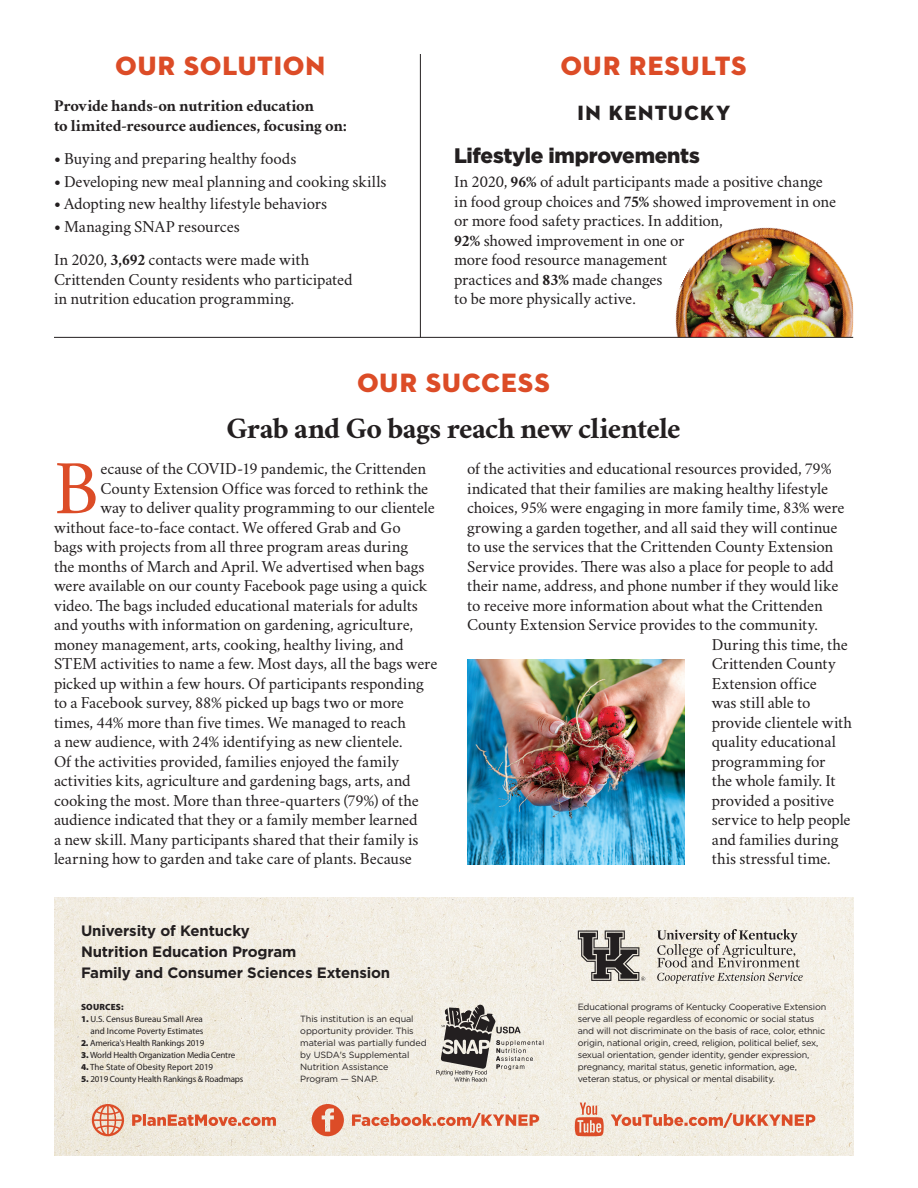
<style>
.page{position:relative;width:918px;height:1188px;background:#fff}
.page>*{position:absolute;margin:0;border:0;box-sizing:border-box;transform-origin:0 0}
.Body{font:75.45px "Crimson";color:#dc4c27}
.Headline{font:700 30px "Crimson";letter-spacing:-.02em;color:#231f20}
.Section_Heading{font:27px "Neutraface 2 Display Titling";letter-spacing:.04em;color:#dc4c27}
.Subhead{font:900 21px "Gotham";letter-spacing:-.015em;color:#231f20}
.Body_Front{font:21px "Neutraface 2 Display Titling";letter-spacing:.07em;color:#231f20}
.Body-2{font:16.5px "Crimson";letter-spacing:-.01em;color:#231f20}
.Body_Front-2{font:16.5px/19.5px "Crimson";letter-spacing:-.01em;color:#231f20}
.Body_Front-3{font:700 16.5px/19.5px "Crimson";letter-spacing:-.01em;color:#231f20}
.Body-3{font:16.5px "Crimson";letter-spacing:.01em;color:#231f20}
.Credit_box_heading{font:700 15px "Gotham";letter-spacing:-.01em;color:#231f20}
.t1{font:9px/12px "Gotham";letter-spacing:-.02em;color:#231f20}
.Sources{font:9px "Myriad Pro";letter-spacing:-.02em;color:#231f20}
.Sources-2{font:9px/12px "Myriad Pro";color:#231f20;text-align:right}
.Sources-3{font:900 9px "Myriad Pro";letter-spacing:.02em;color:#231f20}
.s1{font-weight:700}
.s2{font-weight:900}
</style>
<div class="page">
<img style="left:54px;top:897px;width:799px;height:259px">
<img style="left:671px;top:227px;width:182px;height:110px">
<hr style="left:420px;top:54px;width:1px;height:283px;background:#231f20">
<hr style="left:54px;top:337px;width:799px;height:1px;background:#231f20">
<svg style="left:578px;top:931px;width:67px;height:50px;background:#8c8883"></svg>
<svg style="left:657px;top:929px;width:146px;height:54px;background:#cdc9c1"></svg>
<svg style="left:436px;top:1005px;width:108px;height:77px;background:#b7b3ad"></svg>
<svg style="left:312px;top:1104px;width:32px;height:32px"></svg>
<svg style="left:352px;top:1113px;width:187px;height:15px;background:#e8ad98"></svg>
<svg style="left:132px;top:1114px;width:144px;height:12px;background:#e59a81"></svg>
<svg style="left:92px;top:1104px;width:32px;height:32px"></svg>
<svg style="left:611px;top:1113px;width:204px;height:15px;background:#e8ae99"></svg>
<svg style="left:575px;top:1103px;width:29px;height:33px"></svg>
<img style="left:467px;top:659px;width:218px;height:205px">
<p class="Section_Heading" style="left:115px;top:49px;width:211px">OUR SOLUTION</p>
<p class="Section_Heading" style="left:561px;top:49px;width:187px">OUR RESULTS</p>
<p class="Body_Front-3" style="left:54px;top:96px;width:295px">Provide hands-on nutrition education<br>to limited-resource audiences, focusing on:</p>
<p class="Body_Front-2" style="left:54px;top:148px;width:244px"><span class="s1">•</span> Buying and preparing healthy foods</p>
<p class="Body_Front-2" style="left:54px;top:170px;width:334px"><span class="s1">•</span> Developing new meal planning and cooking skills</p>
<p class="Body_Front-2" style="left:54px;top:193px;width:275px"><span class="s1">•</span> Adopting new healthy lifestyle behaviors</p>
<p class="Body_Front-2" style="left:54px;top:216px;width:187px"><span class="s1">•</span> Managing SNAP resources</p>
<p class="Body_Front-2" style="left:54px;top:249px;width:300px">In 2020, <span class="s1">3,692</span> contacts were made with<br>Crittenden County residents who participated in nutrition education programming.</p>
<p class="Body_Front" style="left:577px;top:99px;width:154px">IN KENTUCKY</p>
<p class="Subhead" style="left:454px;top:141px;width:247px">Lifestyle improvements</p>
<p class="Body_Front-2" style="left:454px;top:171px;width:384px">In 2020, <span class="s1">96%</span> of adult participants made a positive change in food group choices and <span class="s1">75%</span> showed improvement in one or more food safety practices. In addition,<br><span class="s1">92%</span> showed improvement in one or<br>more food resource management<br>practices and <span class="s1">83%</span> made changes<br>to be more physically active.</p>
<p class="Section_Heading" style="left:357px;top:366px;width:194px">OUR SUCCESS</p>
<p class="Headline" style="left:226px;top:406px;width:456px">Grab and Go bags reach new clientele</p>
<p class="Body" style="left:54px;top:437px;width:46px">B</p>
<p class="Body-2" style="left:100px;top:457px;width:327px">ecause of the COVID-19 pandemic, the Crittenden</p>
<p class="Body-2" style="left:100px;top:477px;width:329px">County Extension Office was forced to rethink the</p>
<p class="Body-2" style="left:100px;top:496px;width:336px">way to deliver quality programming to our clientele</p>
<p class="Body-2" style="left:54px;top:516px;width:348px">without face-to-face contact. We offered Grab and Go</p>
<p class="Body-2" style="left:54px;top:535px;width:356px">bags with projects from all three program areas during</p>
<p class="Body-2" style="left:54px;top:555px;width:372px">the months of March and April. We advertised when bags</p>
<p class="Body-2" style="left:54px;top:574px;width:375px">were available on our county Facebook page using a quick</p>
<p class="Body-2" style="left:54px;top:594px;width:366px">video. The bags included educational materials for adults</p>
<p class="Body-2" style="left:54px;top:613px;width:361px">and youths with information on gardening, agriculture,</p>
<p class="Body-2" style="left:54px;top:633px;width:351px">money management, arts, cooking, healthy living, and</p>
<p class="Body-2" style="left:54px;top:652px;width:385px">STEM activities to name a few. Most days, all the bags were</p>
<p class="Body-2" style="left:54px;top:672px;width:371px">picked up within a few hours. Of participants responding</p>
<p class="Body-2" style="left:54px;top:691px;width:351px">to a Facebook survey, 88% picked up bags two or more</p>
<p class="Body-2" style="left:54px;top:711px;width:353px">times, 44% more than five times. We managed to reach</p>
<p class="Body-2" style="left:54px;top:730px;width:350px">a new audience, with 24% identifying as new clientele.</p>
<p class="Body-2" style="left:54px;top:750px;width:347px">Of the activities provided, families enjoyed the family</p>
<p class="Body-2" style="left:54px;top:769px;width:358px">activities kits, agriculture and gardening bags, arts, and</p>
<p class="Body-2" style="left:54px;top:789px;width:366px">cooking the most. More than three-quarters (79%) of the</p>
<p class="Body-2" style="left:54px;top:808px;width:365px">audience indicated that they or a family member learned</p>
<p class="Body-2" style="left:54px;top:828px;width:366px">a new skill. Many participants shared that their family is</p>
<p class="Body-2" style="left:54px;top:847px;width:360px">learning how to garden and take care of plants. Because</p>
<p class="Credit_box_heading" style="left:81px;top:921px;width:170px">University of Kentucky</p>
<p class="Credit_box_heading" style="left:81px;top:942px;width:217px">Nutrition Education Program</p>
<p class="Credit_box_heading" style="left:81px;top:963px;width:311px">Family and Consumer Sciences Extension</p>
<p class="t1" style="left:300px;top:1013px;width:128px">This institution is an equal opportunity provider. This material was partially funded by USDA's Supplemental<br>Nutrition Assistance<br>Program — SNAP.</p>
<p class="Sources-3" style="left:81px;top:1002px;width:44px">SOURCES:</p>
<p class="Sources-2" style="left:81px;top:1013px;width:124px"><span class="s2">1.</span> U.S. Census Bureau Small Area and Income Poverty Estimates</p>
<p class="Sources" style="left:81px;top:1038px;width:125px"><span class="s2">2.</span> America's Health Rankings 2019</p>
<p class="Sources" style="left:81px;top:1050px;width:156px"><span class="s2">3.</span> World Health Organization Media Centre</p>
<p class="Sources-2" style="left:81px;top:1061px;width:134px"><span class="s2">4.</span> The State of Obesity Report 2019</p>
<p class="Sources" style="left:81px;top:1074px;width:164px"><span class="s2">5.</span> 2019 County Health Rankings &amp; Roadmaps</p>
<p class="Body-2" style="left:467px;top:457px;width:366px">of the activities and educational resources provided, 79%</p>
<p class="Body-2" style="left:467px;top:477px;width:363px">indicated that their families are making healthy lifestyle</p>
<p class="Body-2" style="left:467px;top:496px;width:379px">choices, 95% were engaging in more family time, 83% were</p>
<p class="Body-2" style="left:467px;top:516px;width:372px">growing a garden together, and all said they will continue</p>
<p class="Body-2" style="left:467px;top:535px;width:368px">to use the services that the Crittenden County Extension</p>
<p class="Body-2" style="left:467px;top:555px;width:368px">Service provides. There was also a place for people to add</p>
<p class="Body-2" style="left:467px;top:574px;width:373px">their name, address, and phone number if they would like</p>
<p class="Body-2" style="left:467px;top:594px;width:357px">to receive more information about what the Crittenden</p>
<p class="Body-2" style="left:467px;top:613px;width:352px">County Extension Service provides to the community.</p>
<p class="Body-3" style="left:712px;top:633px;width:138px">During this time, the</p>
<p class="Body-2" style="left:712px;top:652px;width:126px">Crittenden County</p>
<p class="Body-2" style="left:712px;top:672px;width:107px">Extension office</p>
<p class="Body-2" style="left:712px;top:691px;width:100px">was still able to</p>
<p class="Body-2" style="left:712px;top:711px;width:142px">provide clientele with</p>
<p class="Body-2" style="left:712px;top:730px;width:126px">quality educational</p>
<p class="Body-2" style="left:712px;top:750px;width:115px">programming for</p>
<p class="Body-2" style="left:712px;top:769px;width:125px">the whole family. It</p>
<p class="Body-2" style="left:712px;top:789px;width:124px">provided a positive</p>
<p class="Body-2" style="left:712px;top:808px;width:140px">service to help people</p>
<p class="Body-3" style="left:712px;top:828px;width:128px">and families during</p>
<p class="Body-2" style="left:712px;top:847px;width:120px">this stressful time.</p>
<p class="t1" style="left:578px;top:1001px;width:250px">Educational programs of Kentucky Cooperative Extension serve all people regardless of economic or social status and will not discriminate on the basis of race, color, ethnic origin, national origin, creed, religion, political belief, sex, sexual orientation, gender identity, gender expression, pregnancy, marital status, genetic information, age, veteran status, or physical or mental disability.</p>
</div>
